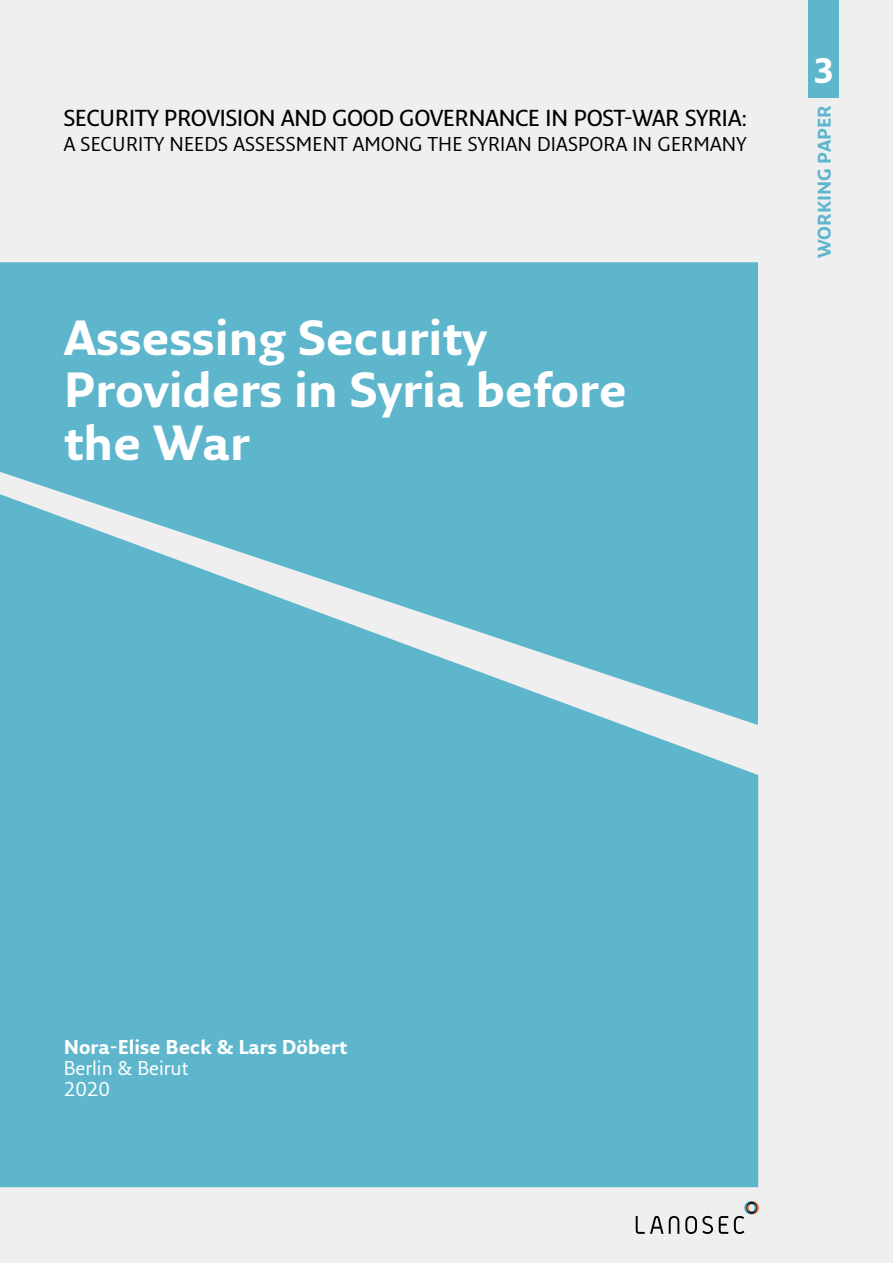
<style>
.page{position:relative;width:893px;height:1263px;background:#efeff0}
.page>*{position:absolute;margin:0;border:0;box-sizing:border-box;transform-origin:0 0}
.t1{font:700 48px/52.5px "Fresco Sans Pro";color:#fff}
.t2{font:700 34.5px "Fresco Sans Pro";color:#fff}
.t3{font:600 22.5px "Fresco Sans Pro";color:#000}
.t4{font:19.5px "Fresco Sans Pro";letter-spacing:.01em;color:#000}
.t5{font:700 19.5px "Fresco Sans Pro";color:#fff}
.t6{font:19.5px/21px "Fresco Sans Pro";color:#fff}
.t7{font:700 18px "Fresco Sans Pro";color:#5eb6cd}
</style>
<div class="page">
<div style="left:0;top:262px;width:758px;height:925px;background:#5eb6cd"></div>
<div style="left:808px;top:0;width:31px;height:98px;background:#5eb6cd"></div>
<svg style="left:669px;top:1216px;width:10px;height:18px"></svg>
<svg style="left:719px;top:1216px;width:9px;height:18px"></svg>
<svg style="left:685px;top:1216px;width:28px;height:18px"></svg>
<svg style="left:636px;top:1216px;width:27px;height:18px"></svg>
<svg style="left:734px;top:1201px;width:25px;height:33px"></svg>
<p class="t3" style="left:64px;top:104px;width:685px">SECURITY PROVISION AND GOOD GOVERNANCE IN POST-WAR SYRIA:</p>
<p class="t4" style="left:64px;top:132px;width:684px">A SECURITY NEEDS ASSESSMENT AMONG THE SYRIAN DIASPORA IN GERMANY</p>
<h1 class="t1" style="left:64px;top:311px;width:564px">Assessing Security<br>Providers in Syria before the War</h1>
<h2 class="t2" style="left:813px;top:49px;width:22px">3</h2>
<p class="t7" style="left:813px;top:258px;width:155px;rotate:-90deg">WORKING PAPER</p>
<p class="t5" style="left:64px;top:1035px;width:285px">Nora-Elise Beck &amp; Lars Döbert</p>
<p class="t6" style="left:64px;top:1057px;width:126px">Berlin &amp; Beirut<br>2020</p>
</div>
